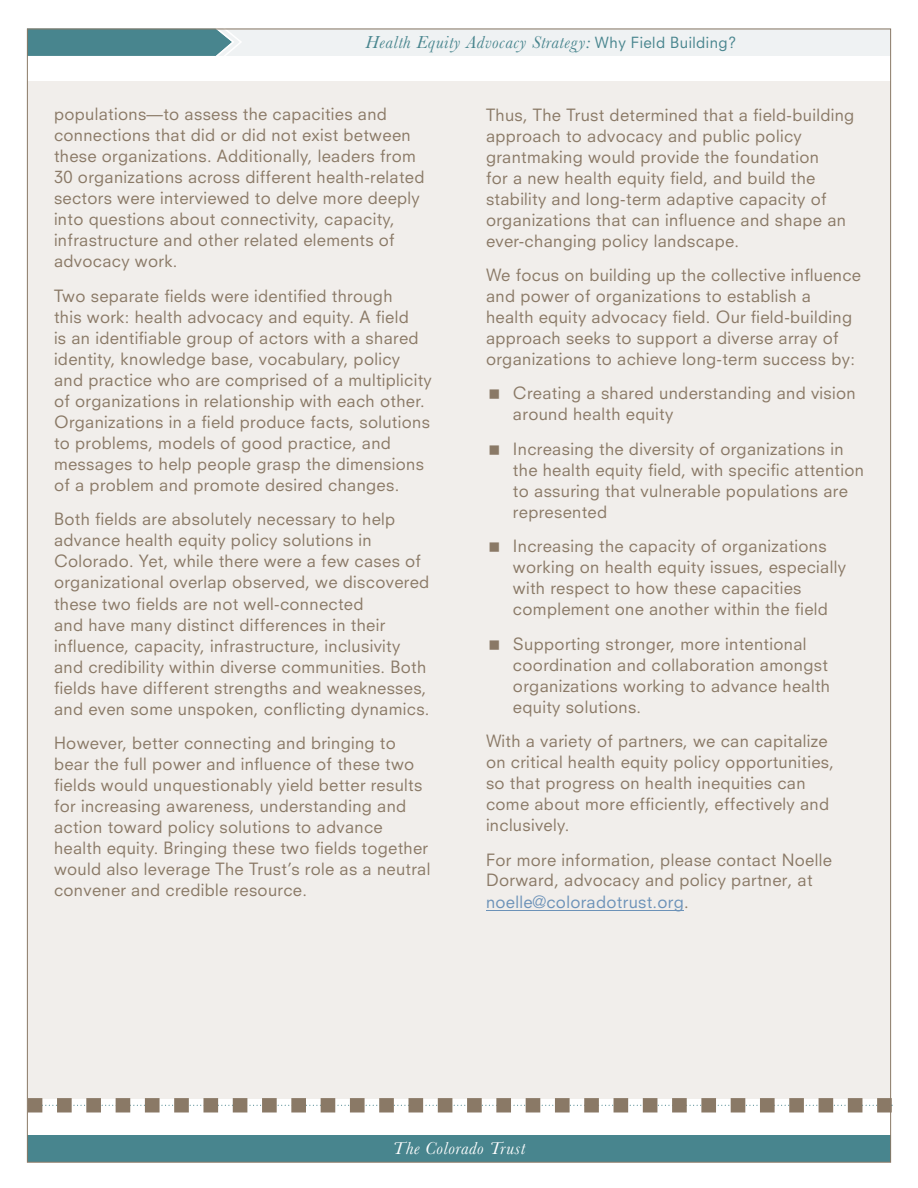
<style>
.page{position:relative;width:918px;height:1188px;background:#fff}
.page>*{position:absolute;margin:0;border:0;box-sizing:border-box;transform-origin:0 0}
.t1{font:italic 18px "Baskerville MT Std";letter-spacing:.03em;color:#48858e}
.t2{font:italic 18px "Baskerville";letter-spacing:.03em;color:#fff}
.t3{font:16.5px/21px "Neuzeit SLT Std";letter-spacing:.02em;color:#8a7966}
.t4{font:16.5px "Neuzeit SLT Std";letter-spacing:.02em;color:#6c92b8}
.s1{font-family:"Neuzeit SLT Std";font-style:normal;font-size:15px}
.s2{color:#8a7966}
</style>
<div class="page">
<div style="left:27px;top:1135px;width:864px;height:27px;background:#48858e"></div>
<div style="left:27px;top:29px;width:864px;height:27px;background:#eff2f3"></div>
<svg style="left:27px;top:28px;width:216px;height:28px;background:#5b8f96"></svg>
<div style="left:27px;top:81px;width:864px;height:1017px;background:#f1eeeb"></div>
<svg style="left:28px;top:1098px;width:864px;height:15px"></svg>
<hr style="left:486px;top:910px;width:197px;height:1px;background:#6c92b8">
<p class="t1" style="left:365px;top:31px;width:373px">Health Equity Advocacy Strategy: <span class="s1">Why Field Building?</span></p>
<p class="t3" style="left:54px;top:104px;width:372px">populations—to assess the capacities and connections that did or did not exist between these organizations. Additionally, leaders from 30 organizations across different health-related sectors were interviewed to delve more deeply into questions about connectivity, capacity, infrastructure and other related elements of advocacy work.</p>
<p class="t3" style="left:54px;top:285px;width:379px">Two separate fields were identified through<br>this work: health advocacy and equity. A field<br>is an identifiable group of actors with a shared identity, knowledge base, vocabulary, policy and practice who are comprised of a multiplicity of organizations in relationship with each other.<br>Organizations in a field produce facts, solutions to problems, models of good practice, and messages to help people grasp the dimensions of a problem and promote desired changes.</p>
<p class="t3" style="left:54px;top:509px;width:377px">Both fields are absolutely necessary to help advance health equity policy solutions in Colorado. Yet, while there were a few cases of organizational overlap observed, we discovered these two fields are not well-connected<br>and have many distinct differences in their influence, capacity, infrastructure, inclusivity and credibility within diverse communities. Both fields have different strengths and weaknesses, and even some unspoken, conflicting dynamics.</p>
<p class="t3" style="left:54px;top:732px;width:378px">However, better connecting and bringing to bear the full power and influence of these two fields would unquestionably yield better results for increasing awareness, understanding and action toward policy solutions to advance health equity. Bringing these two fields together would also leverage The Trust’s role as a neutral convener and credible resource.</p>
<p class="t3" style="left:486px;top:104px;width:370px">Thus, The Trust determined that a field-building approach to advocacy and public policy grantmaking would provide the foundation<br>for a new health equity field, and build the stability and long-term adaptive capacity of organizations that can influence and shape an ever-changing policy landscape.</p>
<p class="t3" style="left:486px;top:264px;width:377px">We focus on building up the collective influence and power of organizations to establish a health equity advocacy field. Our field-building approach seeks to support a diverse array of organizations to achieve long-term success by:</p>
<p class="t3" style="left:513px;top:383px;width:344px">Creating a shared understanding and vision around health equity</p>
<p class="t3" style="left:513px;top:438px;width:353px">Increasing the diversity of organizations in the health equity field, with specific attention to assuring that vulnerable populations are represented</p>
<p class="t3" style="left:513px;top:536px;width:335px">Increasing the capacity of organizations working on health equity issues, especially with respect to how these capacities complement one another within the field</p>
<p class="t3" style="left:513px;top:633px;width:319px">Supporting stronger, more intentional coordination and collaboration amongst organizations working to advance health equity solutions.</p>
<p class="t3" style="left:486px;top:731px;width:350px">With a variety of partners, we can capitalize on critical health equity policy opportunities, so that progress on health inequities can come about more efficiently, effectively and inclusively.</p>
<p class="t3" style="left:486px;top:850px;width:347px;line-height:20px">For more information, please contact Noelle<br>Dorward, advocacy and policy partner, at</p>
<p class="t4" style="left:486px;top:892px;width:204px">noelle@coloradotrust.org<span class="s2">.</span></p>
<p class="t2" style="left:393px;top:1137px;width:134px">The Colorado Trust</p>
</div>
